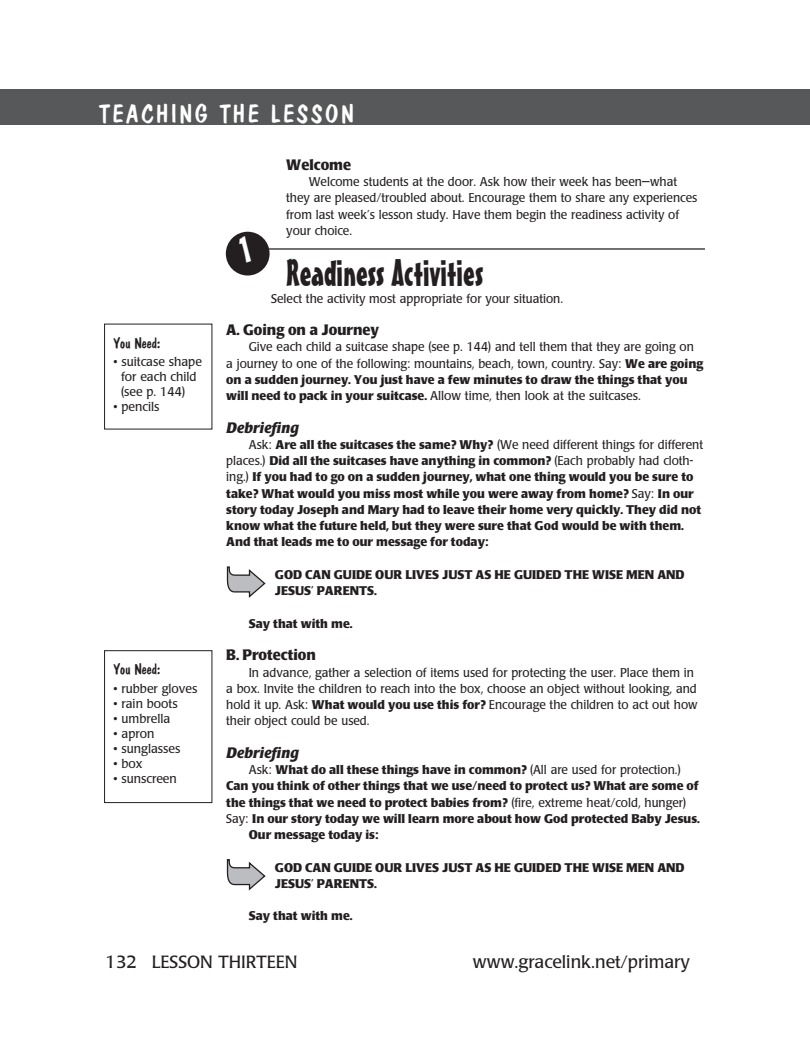
<style>
.page{position:relative;width:810px;height:1047px;background:#fff}
.page>*{position:absolute;margin:0;border:0;box-sizing:border-box;transform-origin:0 0}
.section_title{font:37.5px "Mister Earl BT";color:#231f20}
.t1{font:25px "Dom Casual D";letter-spacing:.1em;color:#fff}
.t2{font:17.5px "Poppl Laudatio";color:#231f20}
.subhead{font:700 15px "Poppl Laudatio";color:#231f20;scale:.95 1}
.subhead-2{font:italic 700 15px "Poppl Laudatio";color:#231f20}
.You_Need_head{font:15px "Dom Casual D";color:#231f20}
.body{font:700 12.5px/16.2px "Poppl Laudatio";color:#231f20}
.body-2{font:12.5px/16.2px "Poppl Laudatio";color:#231f20;scale:.95 1}
.Welcome{font:12.5px/16.2px "Poppl Laudatio";color:#231f20;scale:.95 1}
.body-Xindent{font:700 12.5px/16.2px "Poppl Laudatio";color:#231f20}
.You_Need_items{font:12.5px/15px "Poppl Laudatio";color:#231f20}
.s1{font-weight:700}
.s2{font-weight:400}
</style>
<div class="page">
<div style="left:765px;top:89px;width:45px;height:36px;background:#57585a"></div>
<div style="left:0;top:89px;width:765px;height:36px;background:#57585a"></div>
<hr style="left:266px;top:248px;width:439px;height:1px;background:#231f20">
<svg style="left:227px;top:566px;width:39px;height:31px"></svg>
<div style="left:104px;top:650px;width:108px;height:152px;border:1px solid #231f20"></div>
<svg style="left:227px;top:859px;width:39px;height:31px"></svg>
<svg style="left:226px;top:232px;width:44px;height:43px"></svg>
<p class="t1" style="left:99px;top:99px;width:256px">TEACHING THE LESSON</p>
<p class="You_Need_head" style="left:114px;top:334px;width:48px">You Need:</p>
<p class="You_Need_items" style="left:121px;top:354px;width:82px;text-indent:-8px">• suitcase shape for each child (see p. 144)</p>
<p class="You_Need_items" style="left:114px;top:399px;width:47px">• pencils</p>
<p class="You_Need_head" style="left:114px;top:660px;width:48px">You Need:</p>
<p class="You_Need_items" style="left:114px;top:681px;width:85px">• rubber gloves</p>
<p class="You_Need_items" style="left:114px;top:696px;width:66px">• rain boots</p>
<p class="You_Need_items" style="left:114px;top:711px;width:58px">• umbrella</p>
<p class="You_Need_items" style="left:114px;top:726px;width:42px">• apron</p>
<p class="You_Need_items" style="left:114px;top:741px;width:68px">• sunglasses</p>
<p class="You_Need_items" style="left:114px;top:756px;width:30px">• box</p>
<p class="You_Need_items" style="left:114px;top:771px;width:65px">• sunscreen</p>
<p class="subhead" style="left:286px;top:156px;width:70px">Welcome</p>
<p class="Welcome" style="left:286px;top:174px;width:434px;text-indent:22px">Welcome students at the door. Ask how their week has been—what they are pleased/troubled about. Encourage them to share any experiences from last week’s lesson study. Have them begin the readiness activity of your choice.</p>
<p class="section_title" style="left:286px;top:250px;width:199px">Readiness Activities</p>
<p class="body-2" style="left:271px;top:290px;width:309px">Select the activity most appropriate for your situation.</p>
<p class="subhead" style="left:226px;top:321px;width:163px">A. Going on a Journey</p>
<p class="body-2" style="left:226px;top:339px;width:504px;text-indent:22px">Give each child a suitcase shape (see p. 144) and tell them that they are going on a journey to one of the following: mountains, beach, town, country. Say: <span class="s1">We are going on a sudden journey. You just have a few minutes to draw the things that you will need to pack in your suitcase.</span> Allow time, then look at the suitcases.</p>
<p class="subhead-2" style="left:226px;top:419px;width:74px">Debriefing</p>
<p class="body" style="left:226px;top:436px;width:478px;text-indent:23px"><span class="s2">Ask:</span> Are all the suitcases the same? Why? <span class="s2">(We need different things for different places.)</span> Did all the suitcases have anything in common? <span class="s2">(Each probably had cloth&shy;ing.)</span> If you had to go on a sudden journey, what one thing would you be sure to take? What would you miss most while you were away from home? <span class="s2">Say:</span> In our story today Joseph and Mary had to leave their home very quickly. They did not know what the future held, but they were sure that God would be with them.<br>And that leads me to our message for today:</p>
<p class="body-Xindent" style="left:275px;top:566px;width:411px">GOD CAN GUIDE OUR LIVES JUST AS HE GUIDED THE WISE MEN AND<br>JESUS’ PARENTS.</p>
<p class="body" style="left:249px;top:615px;width:105px">Say that with me.</p>
<p class="subhead" style="left:226px;top:646px;width:96px">B. Protection</p>
<p class="body-2" style="left:226px;top:664px;width:498px;text-indent:22px">In advance, gather a selection of items used for protecting the user. Place them in a box. Invite the children to reach into the box, choose an object without looking, and hold it up. Ask: <span class="s1">What would you use this for?</span> Encourage the children to act out how their object could be used.</p>
<p class="subhead-2" style="left:226px;top:744px;width:74px">Debriefing</p>
<p class="body" style="left:226px;top:761px;width:475px;text-indent:22px"><span class="s2">Ask:</span> What do all these things have in common? <span class="s2">(All are used for protection.)<br></span>Can you think of other things that we use/need to protect us? What are some of the things that we need to protect babies from? <span class="s2">(fire, extreme heat/cold, hunger)<br>Say:</span> In our story today we will learn more about how God protected Baby Jesus.</p>
<p class="body" style="left:249px;top:826px;width:131px">Our message today is:</p>
<p class="body-Xindent" style="left:275px;top:859px;width:411px">GOD CAN GUIDE OUR LIVES JUST AS HE GUIDED THE WISE MEN AND<br>JESUS’ PARENTS.</p>
<p class="body" style="left:249px;top:908px;width:105px">Say that with me.</p>
<p class="t2" style="left:105px;top:952px;width:194px">132 LESSON THIRTEEN</p>
<p class="t2" style="left:473px;top:952px;width:218px">www.gracelink.net/primary</p>
</div>
